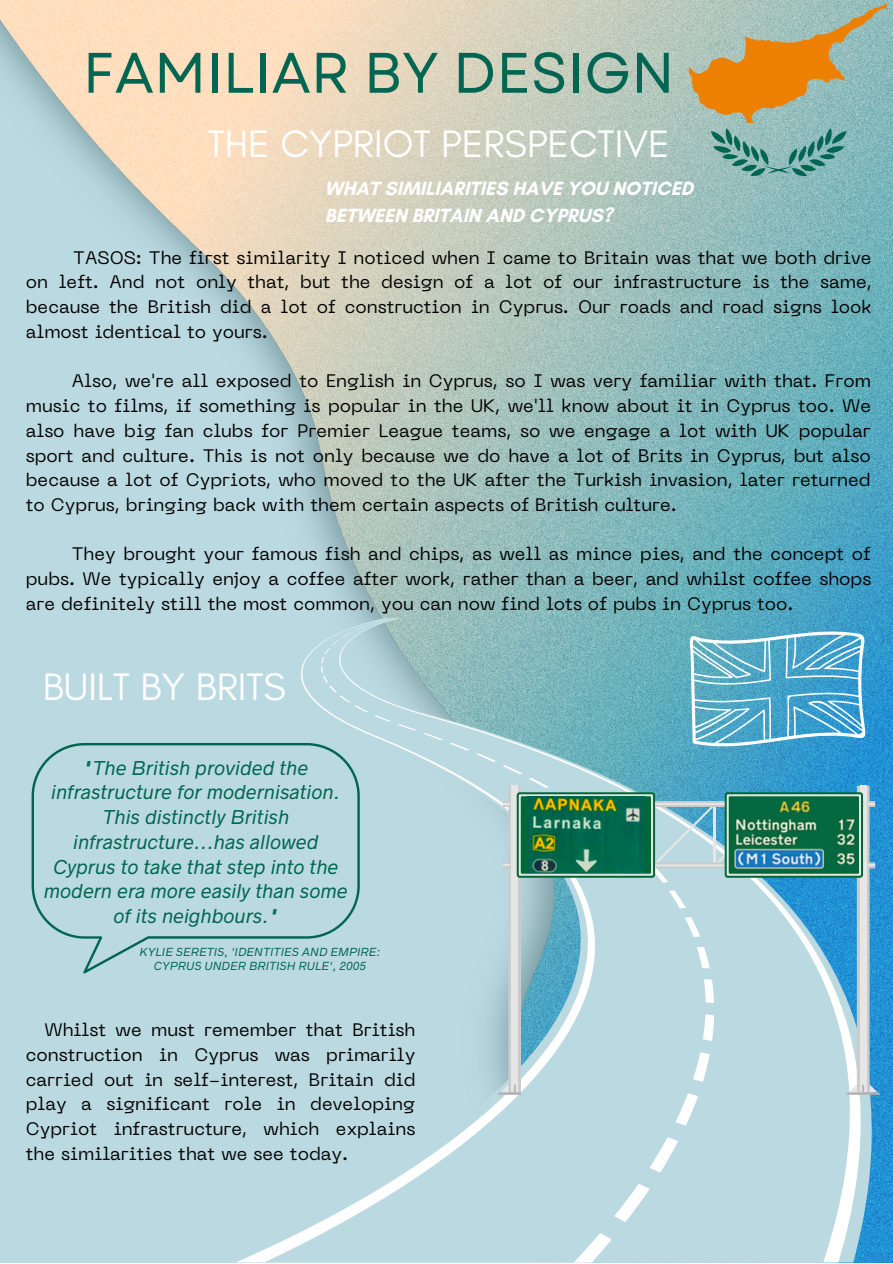
<style>
.page{position:relative;width:893px;height:1264px;background:#fff}
.page>*{position:absolute;margin:0;border:0;box-sizing:border-box;transform-origin:0 0}
.t1{font:57px "Garet";color:#006651}
.t2{font:39px "Glacial Indifference";color:#fff}
.t3{font:700 19.5px/27px "Glacial Indifference";color:#fff}
.t4{font:18px/24.8px "PP Neue Machina";color:#000;text-align:justify}
.t5{font:italic 18px/24.8px "Radnika Next";color:#006651;text-align:center}
.t6{font:italic 10.5px/14px "Radnika Next";color:#006651;text-align:center}
</style>
<div class="page">
<img style="left:0;top:0;width:892px;height:1262px">
<svg style="left:205px;top:618px;width:666px;height:644px;fill:#bbd9e1"></svg>
<svg style="left:235px;top:618px;width:625px;height:644px;fill:#bbd9e1"></svg>
<svg style="left:264px;top:618px;width:586px;height:644px;fill:#bbd9e1"></svg>
<svg style="left:321px;top:618px;width:393px;height:644px;fill:#bbd9e1"></svg>
<svg style="left:688px;top:2px;width:200px;height:175px"></svg>
<svg style="left:498px;top:785px;width:381px;height:309px"></svg>
<img style="left:731px;top:798px;width:125px;height:72px">
<div style="left:32px;top:743px;width:328px;height:230px;background:#bbd9e1"></div>
<svg style="left:689px;top:631px;width:176px;height:120px"></svg>
<h1 class="t1" style="left:83px;top:32px;width:593px">FAMILIAR BY DESIGN</h1>
<h2 class="t2" style="left:208px;top:120px;width:463px">THE CYPRIOT PERSPECTIVE</h2>
<p class="t3" style="left:325px;top:175px;width:369px">WHAT SIMILIARITIES HAVE YOU NOTICED<br>BETWEEN BRITAIN AND CYPRUS?</p>
<p class="t4" style="left:26px;top:247px;width:847px;text-indent:47px">TASOS: The first similarity I noticed when I came to Britain was that we both drive on left. And not only that, but the design of a lot of our infrastructure is the same, because the British did a lot of construction in Cyprus. Our roads and road signs look almost identical to yours.</p>
<p class="t4" style="left:26px;top:370px;width:846px;text-indent:46px">Also, we're all exposed to English in Cyprus, so I was very familiar with that. From music to films, if something is popular in the UK, we'll know about it in Cyprus too. We also have big fan clubs for Premier League teams, so we engage a lot with UK popular sport and culture. This is not only because we do have a lot of Brits in Cyprus, but also because a lot of Cypriots, who moved to the UK after the Turkish invasion, later returned to Cyprus, bringing back with them certain aspects of British culture.</p>
<p class="t4" style="left:26px;top:543px;width:847px;text-indent:46px">They brought your famous fish and chips, as well as mince pies, and the concept of pubs. We typically enjoy a coffee after work, rather than a beer, and whilst coffee shops are definitely still the most common, you can now find lots of pubs in Cyprus too.</p>
<h2 class="t2" style="left:43px;top:663px;width:244px">BUILT BY BRITS</h2>
<p class="t5" style="left:44px;top:755px;width:305px">"The British provided the infrastructure for modernisation.<br>This distinctly British infrastructure...has allowed<br>Cyprus to take that step into the modern era more easily than some of its neighbours."</p>
<p class="t6" style="left:139px;top:945px;width:242px">KYLIE SERETIS, 'IDENTITIES AND EMPIRE:<br>CYPRUS UNDER BRITISH RULE', 2005</p>
<p class="t4" style="left:26px;top:1019px;width:391px;text-indent:19px">Whilst we must remember that British construction in Cyprus was primarily carried out in self-interest, Britain did play a significant role in developing Cypriot infrastructure, which explains the similarities that we see today.</p>
</div>
